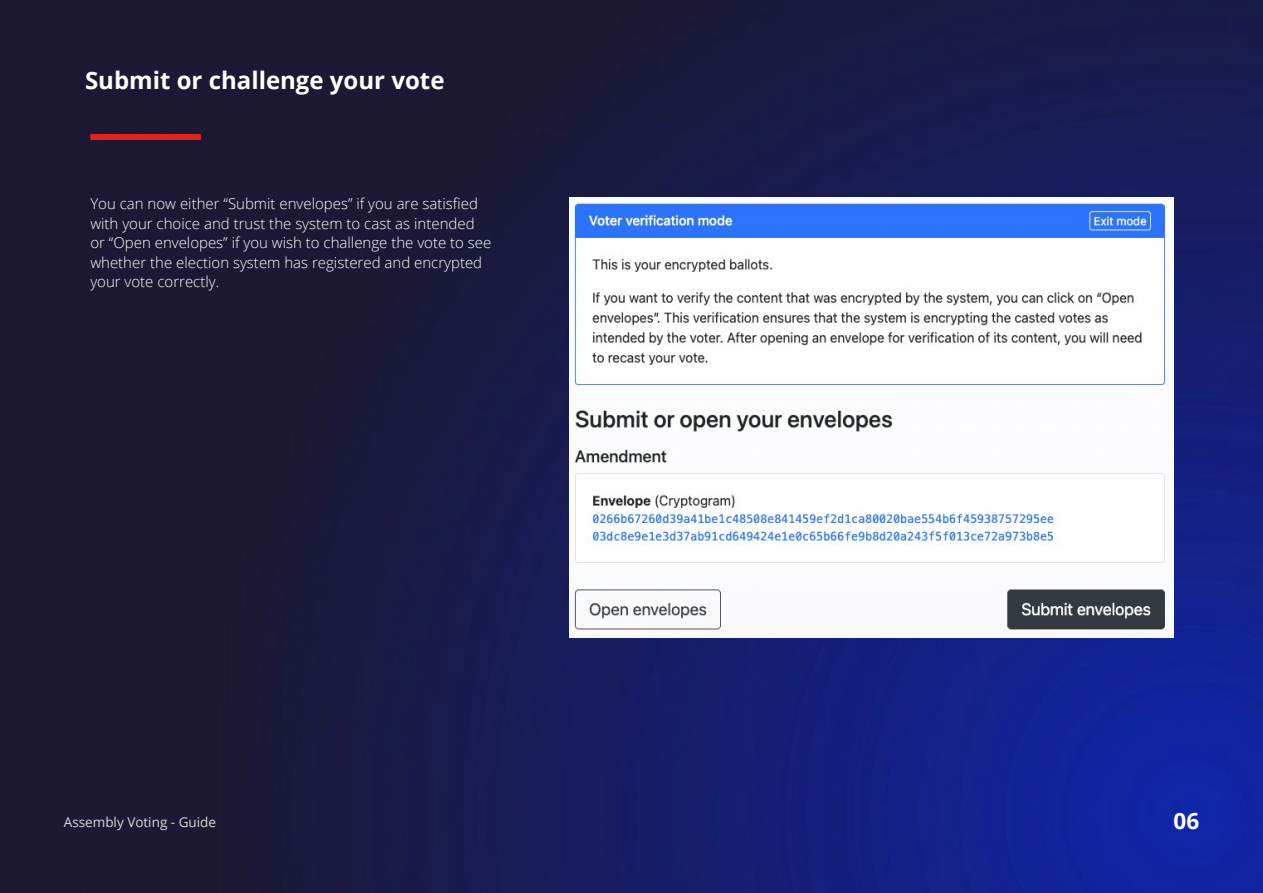
<style>
.page{position:relative;width:1263px;height:893px;background:#fff}
.page>*{position:absolute;margin:0;border:0;box-sizing:border-box;transform-origin:0 0}
.t1{font:700 24px "Open Sans";color:#fff}
.t2{font:700 22.5px "Open Sans";color:#fff}
.t3{font:300 15px/19.5px "Open Sans";color:#fff}
.t4{font:13.5px "Open Sans";color:#d8d9d6}
</style>
<div class="page">
<img style="left:0;top:0;width:1263px;height:893px">
<div style="left:90px;top:134px;width:111px;height:6px;background:#e2241d"></div>
<img style="left:569px;top:198px;width:604px;height:440px">
<h1 class="t1" style="left:85px;top:63px;width:361px">Submit or challenge your vote</h1>
<p class="t3" style="left:90px;top:194px;width:403px">You can now either “Submit envelopes” if you are satisfied with your choice and trust the system to cast as intended or “Open envelopes” if you wish to challenge the vote to see whether the election system has registered and encrypted your vote correctly.</p>
<p class="t4" style="left:64px;top:813px;width:154px">Assembly Voting - Guide</p>
<h2 class="t2" style="left:1173px;top:805px;width:27px">06</h2>
</div>
